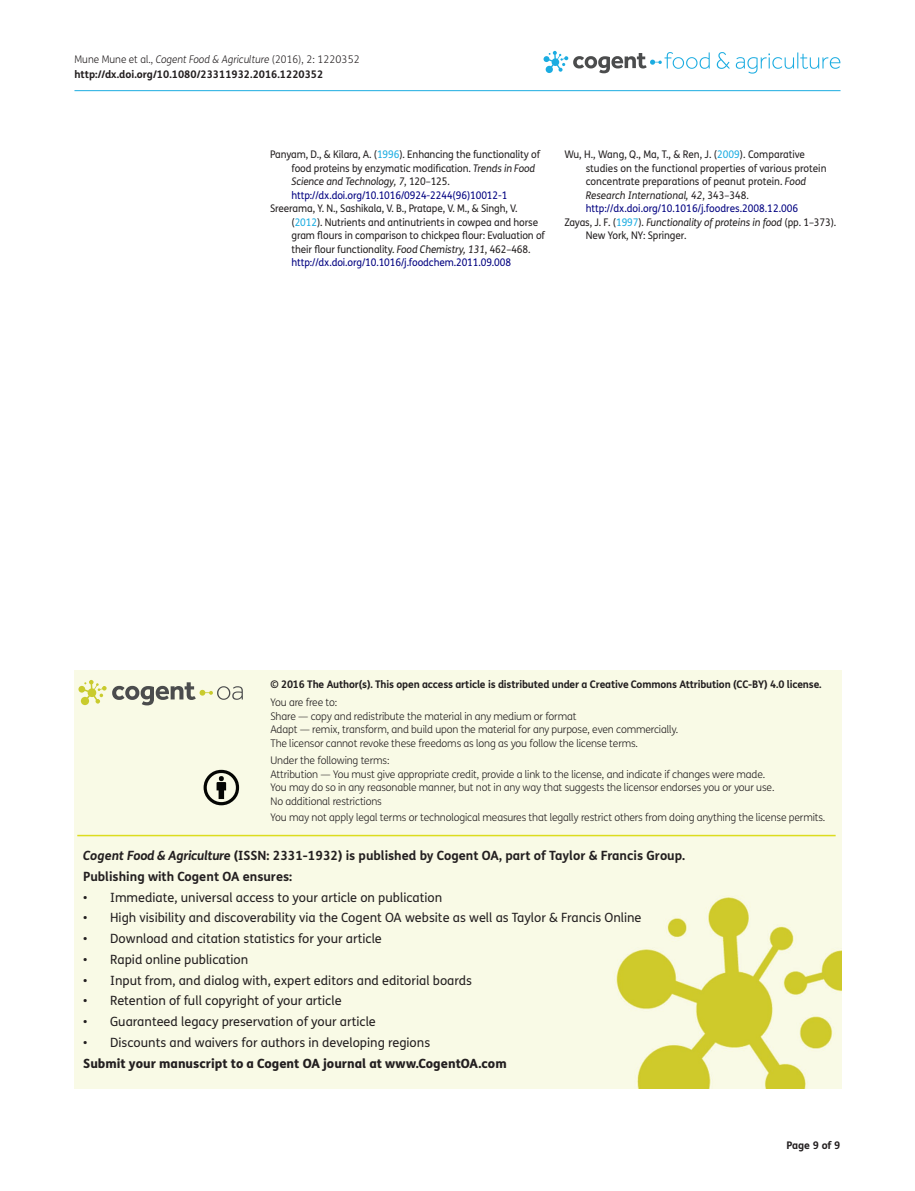
<style>
.page{position:relative;width:915px;height:1191px;background:#fff}
.page>*{position:absolute;margin:0;border:0;box-sizing:border-box;transform-origin:0 0}
.t1{font:12.75px "FS Me Pro";color:#231f20}
.t2{font:700 12.75px/20.7px "FS Me Pro";color:#231f20}
.t3{font:800 12.75px "FS Me Pro";color:#231f20}
.t4{font:10.5px/13.5px "FS Me Pro";letter-spacing:-.01em;color:#231f20;scale:.95 1}
.t5{font:300 10.5px/13.5px "FS Me Pro";letter-spacing:-.015em;color:#231f20}
.t6{font:700 10.5px/15px "FS Me Pro";letter-spacing:-.015em;color:#231f20}
.t7{font:italic 10.5px "FS Me Pro";letter-spacing:-.01em;color:#231f20;scale:.95 1}
.t8{font:10.5px "FS Me Pro";color:#000080;scale:.95 1}
.s1{font-weight:300}
.s2{font-weight:300;font-style:italic}
.s3{color:#1bace1}
.s4{font-style:italic}
.s5{color:#000080}
.s6{font-style:normal}
.s7{font-style:normal;color:#1bace1}
</style>
<div class="page">
<svg style="left:543px;top:51px;width:166px;height:22px"></svg>
<svg style="left:716px;top:52px;width:13px;height:17px"></svg>
<svg style="left:735px;top:52px;width:105px;height:22px"></svg>
<hr style="left:74px;top:90px;width:766px;height:1px;background:#1bace1">
<div style="left:74px;top:670px;width:766px;height:418px;background:#f9fae6"></div>
<svg style="left:78px;top:680px;width:165px;height:25px"></svg>
<svg style="left:203px;top:770px;width:36px;height:35px"></svg>
<hr style="left:77px;top:834px;width:758px;height:2px;background:#dcdc1e">
<p class="t6" style="left:74px;top:51px;width:287px"><span class="s1">Mune Mune et al.,</span> <span class="s2">Cogent Food &amp; Agriculture</span> <span class="s1">(2016), 2: 1220352 </span>http://dx.doi.org/10.1080/23311932.2016.1220352</p>
<p class="t4" style="left:291px;top:147px;width:263px;text-indent:-21px">Panyam, D., &amp; Kilara, A. (<span class="s3">1996</span>). Enhancing the functionality of food proteins by enzymatic modification. <span class="s4">Trends in Food Science and Technology, 7</span>, 120–125. <span class="s5">http://dx.doi.org/10.1016/0924-2244(96)10012-1</span></p>
<p class="t4" style="left:291px;top:201px;width:268px;text-indent:-21px">Sreerama, Y. N., Sashikala, V. B., Pratape, V. M., &amp; Singh, V. (<span class="s3">2012</span>). Nutrients and antinutrients in cowpea and horse gram flours in comparison to chickpea flour: Evaluation of their flour functionality. <span class="s4">Food Chemistry, 131</span>, 462–468. <span class="s5">http://dx.doi.org/10.1016/j.foodchem.2011.09.008</span></p>
<p class="t4" style="left:564px;top:147px;width:255px">Wu, H., Wang, Q., Ma, T., &amp; Ren, J. (<span class="s3">2009</span>). Comparative</p>
<p class="t4" style="left:585px;top:161px;width:255px">studies on the functional properties of various protein</p>
<p class="t4" style="left:585px;top:174px;width:233px">concentrate preparations of peanut protein. <span class="s4">Food</span></p>
<p class="t7" style="left:585px;top:188px;width:173px">Research International, 42<span class="s6">, 343–348.</span></p>
<p class="t8" style="left:585px;top:201px;width:225px">http://dx.doi.org/10.1016/j.foodres.2008.12.006</p>
<p class="t7" style="left:564px;top:215px;width:287px"><span class="s6">Zayas, J. F. (</span><span class="s7">1997</span><span class="s6">).</span> Functionality of proteins in food <span class="s6">(pp. 1–373).</span></p>
<p class="t4" style="left:585px;top:228px;width:108px">New York, NY: Springer.</p>
<p class="t6" style="left:270px;top:676px;width:552px">© 2016 The Author(s). This open access article is distributed under a Creative Commons Attribution (CC-BY) 4.0 license.</p>
<p class="t5" style="left:270px;top:695px;width:409px">You are free to:<br>Share — copy and redistribute the material in any medium or format<br>Adapt — remix, transform, and build upon the material for any purpose, even commercially.<br>The licensor cannot revoke these freedoms as long as you follow the license terms.</p>
<p class="t5" style="left:270px;top:753px;width:505px">Under the following terms:<br>Attribution — You must give appropriate credit, provide a link to the license, and indicate if changes were made.<br>You may do so in any reasonable manner, but not in any way that suggests the licensor endorses you or your use.<br>No additional restrictions</p>
<p class="t5" style="left:270px;top:810px;width:556px">You may not apply legal terms or technological measures that legally restrict others from doing anything the license permits.</p>
<p class="t2" style="left:83px;top:844px;width:603px"><span class="s4">Cogent Food &amp; Agriculture</span> (ISSN: 2331-1932) is published by Cogent OA, part of Taylor &amp; Francis Group.<br>Publishing with Cogent OA ensures:</p>
<p class="t1" style="left:83px;top:888px;width:360px">• Immediate, universal access to your article on publication</p>
<p class="t1" style="left:83px;top:909px;width:559px">• High visibility and discoverability via the Cogent OA website as well as Taylor &amp; Francis Online</p>
<p class="t1" style="left:83px;top:930px;width:300px">• Download and citation statistics for your article</p>
<p class="t1" style="left:83px;top:950px;width:166px">• Rapid online publication</p>
<p class="t1" style="left:83px;top:971px;width:390px">• Input from, and dialog with, expert editors and editorial boards</p>
<p class="t1" style="left:83px;top:992px;width:260px">• Retention of full copyright of your article</p>
<p class="t1" style="left:83px;top:1013px;width:294px">• Guaranteed legacy preservation of your article</p>
<p class="t1" style="left:83px;top:1033px;width:348px">• Discounts and waivers for authors in developing regions</p>
<p class="t3" style="left:83px;top:1053px;width:425px">Submit your manuscript to a Cogent OA journal at www.CogentOA.com</p>
<p class="t6" style="left:786px;top:1137px;width:56px">Page 9 of 9</p>
</div>
